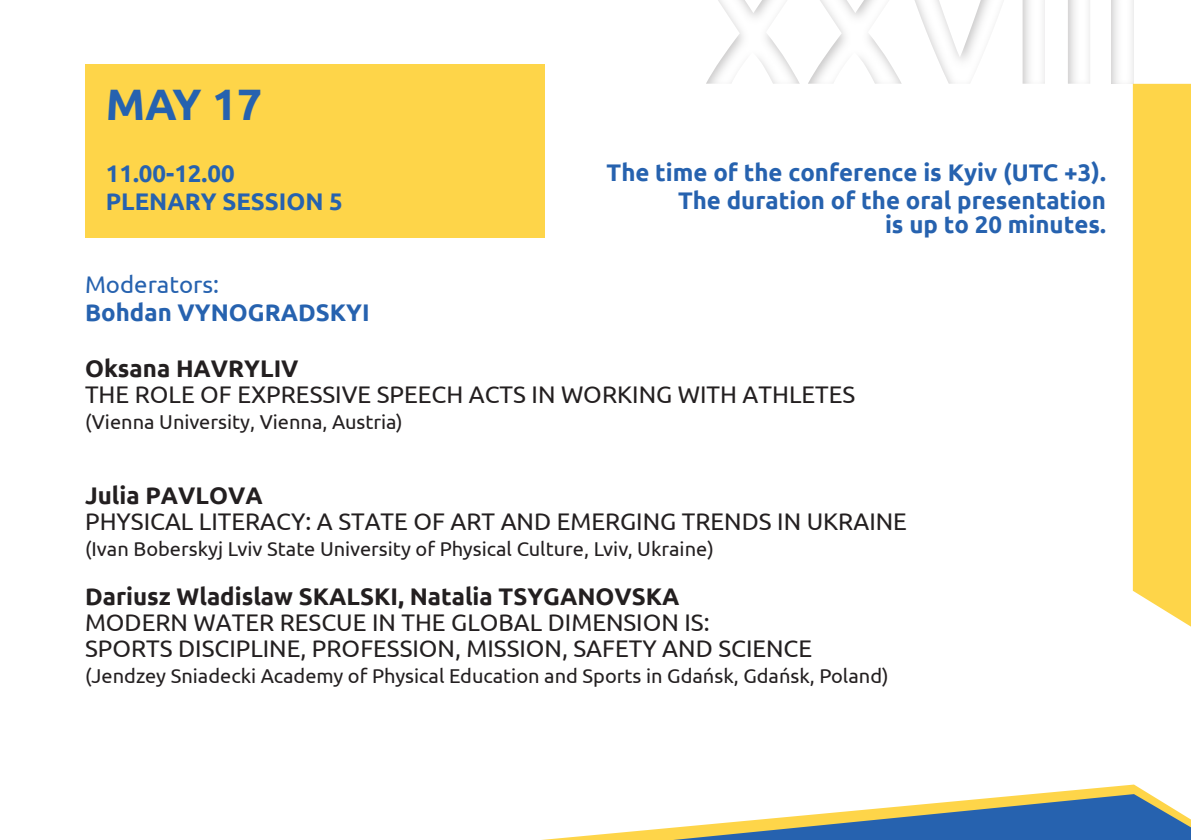
<style>
.page{position:relative;width:1191px;height:840px;background:#fff}
.page>*{position:absolute;margin:0;border:0;box-sizing:border-box;transform-origin:0 0}
.t1{font:700 44px "Ubuntu";color:#2662af}
.t2{font:24px/26px "Ubuntu";color:#231f20}
.t3{font:700 24px/28px "Ubuntu";color:#2662af;text-align:right}
.t4{font:700 24px "Ubuntu";color:#231f20}
.t5{font:24px "Ubuntu";color:#2662af}
.t6{font:20px "Ubuntu";color:#231f20}
</style>
<div class="page">
<div style="left:704px;top:0;width:387px;height:84px;background:#231f20;opacity:.75"></div>
<div style="left:1109px;top:0;width:24px;height:84px;background:#231f20;opacity:.75"></div>
<div style="left:1132px;top:84px;width:59px;height:543px;background:#fed549"></div>
<svg style="left:1044px;top:784px;width:104px;height:9px"></svg>
<svg style="left:552px;top:793px;width:639px;height:46px"></svg>
<div style="left:85px;top:64px;width:459px;height:174px;background:#fed549"></div>
<h1 class="t1" style="left:106px;top:78px;width:158px">MAY 17</h1>
<p class="t3" style="left:106px;top:159px;width:239px;text-align:left">11.00-12.00<br>PLENARY SESSION 5</p>
<p class="t3" style="left:606px;top:158px;width:501px">The time of the conference is Kyiv (UTC +3).<br>The duration of the oral presentation</p>
<p class="t3" style="left:885px;top:210px;width:222px">is up to 20 minutes.</p>
<p class="t5" style="left:85px;top:270px;width:136px">Moderators:</p>
<p class="t3" style="left:85px;top:298px;width:286px">Bohdan VYNOGRADSKYI</p>
<p class="t4" style="left:85px;top:354px;width:215px">Oksana HAVRYLIV</p>
<p class="t2" style="left:85px;top:380px;width:771px">THE ROLE OF EXPRESSIVE SPEECH ACTS IN WORKING WITH ATHLETES</p>
<p class="t6" style="left:85px;top:409px;width:319px">(Vienna University, Vienna, Austria)</p>
<p class="t4" style="left:85px;top:481px;width:179px">Julia PAVLOVA</p>
<p class="t2" style="left:85px;top:507px;width:823px">PHYSICAL LITERACY: A STATE OF ART AND EMERGING TRENDS IN UKRAINE</p>
<p class="t6" style="left:85px;top:536px;width:630px">(Ivan Boberskyj Lviv State University of Physical Culture, Lviv, Ukraine)</p>
<p class="t4" style="left:85px;top:582px;width:596px">Dariusz Wladislaw SKALSKI, Natalia TSYGANOVSKA</p>
<p class="t2" style="left:85px;top:608px;width:728px">MODERN WATER RESCUE IN THE GLOBAL DIMENSION IS:<br>SPORTS DISCIPLINE, PROFESSION, MISSION, SAFETY AND SCIENCE</p>
<p class="t6" style="left:85px;top:663px;width:805px">(Jendzey Sniadecki Academy of Physical Education and Sports in Gdańsk, Gdańsk, Poland)</p>
</div>
